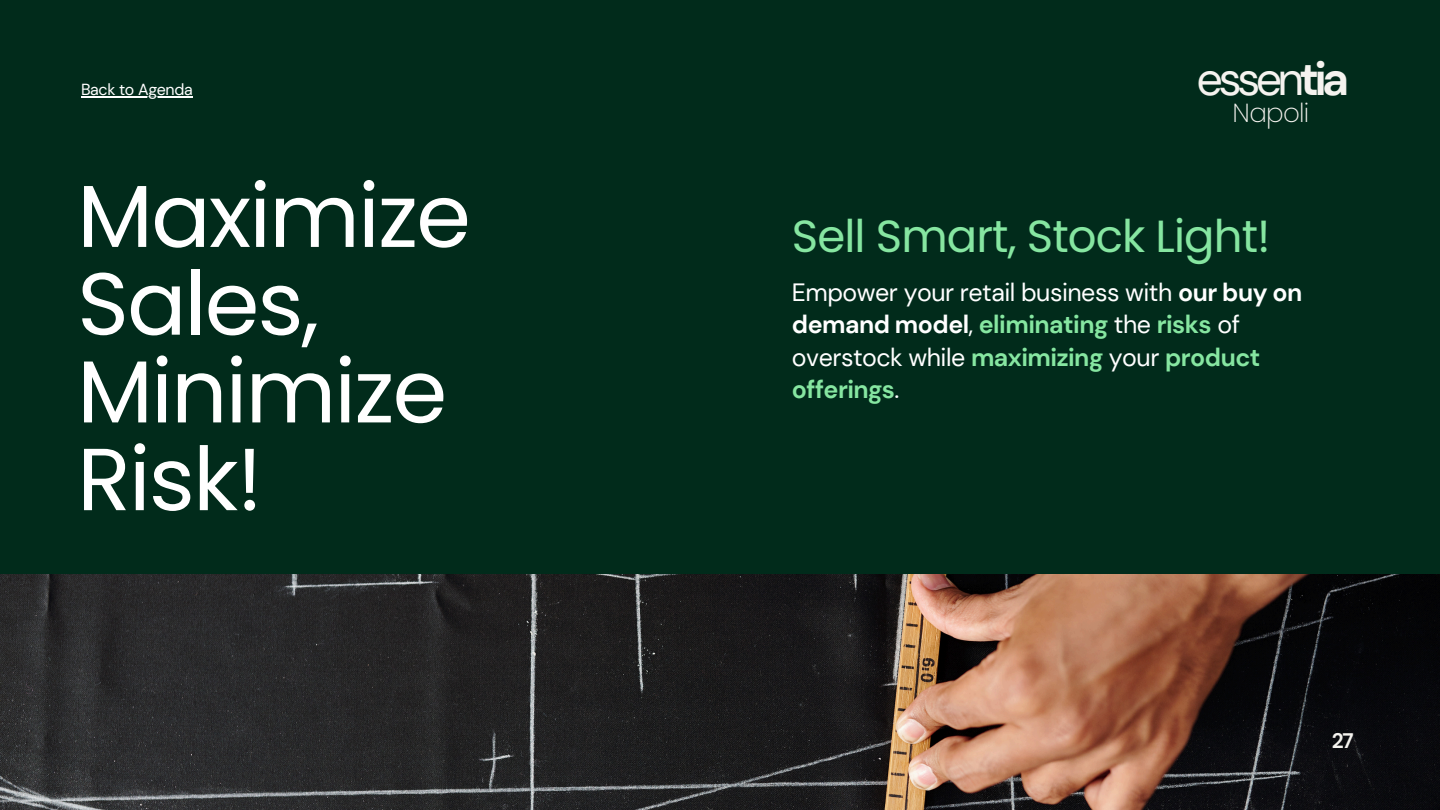
<style>
.page{position:relative;width:1440px;height:810px;background:#012b1b}
.page>*{position:absolute;margin:0;border:0;box-sizing:border-box;transform-origin:0 0}
.t1{font:88px/87.8px "Poppins";letter-spacing:-.02em;color:#fff}
.t2{font:46.6px "DM Sans";letter-spacing:-.1em;color:#f5f3ef}
.t3{font:45px "Poppins";letter-spacing:-.02em;color:#86e6a1}
.t4{font:200 26.2px "Poppins";letter-spacing:-.03em;color:#f5f3ef}
.t5{font:25px/32.2px "DM Sans";letter-spacing:-.02em;color:#fff}
.t6{font:700 21px "DM Sans";color:#f5f3ef}
.t7{font:16px "DM Sans";letter-spacing:-.02em;color:#fff}
.s1{font-weight:700}
.s2{font-weight:700;color:#86e6a1}
</style>
<div class="page">
<hr style="left:81px;top:97px;width:112px;height:1px;background:#fff">
<img style="left:0;top:575px;width:1440px;height:235px">
<h2 class="t7" style="left:81px;top:79px;width:113px">Back to Agenda</h2>
<p class="t1" style="left:77px;top:172px;width:395px">Maximize<br>Sales,<br>Minimize<br>Risk!</p>
<p class="t2" style="left:1197px;top:49px;width:154px">essen<span class="s1">tia</span></p>
<p class="t4" style="left:1233px;top:94px;width:78px">Napoli</p>
<h3 class="t3" style="left:792px;top:205px;width:480px">Sell Smart, Stock Light!</h3>
<h1 class="t5" style="left:792px;top:277px;width:512px">Empower your retail business with <span class="s1">our buy on demand model</span>, <span class="s2">eliminating</span> the <span class="s2">risks</span> of overstock while <span class="s2">maximizing</span> your <span class="s2">product offerings</span>.</h1>
<h2 class="t6" style="left:1332px;top:727px;width:23px">27</h2>
</div>
